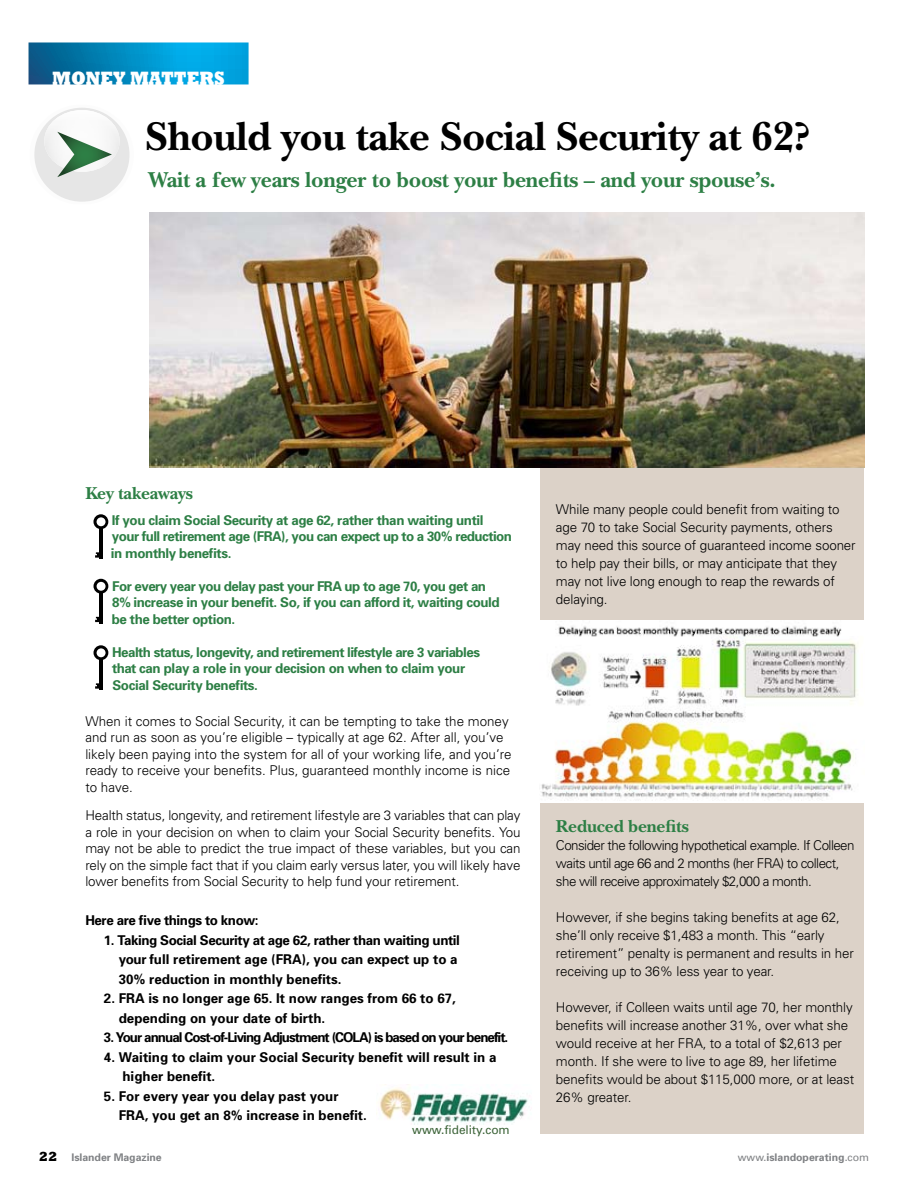
<style>
.page{position:relative;width:918px;height:1188px;background:#fff}
.page>*{position:absolute;margin:0;border:0;box-sizing:border-box;transform-origin:0 0}
.t1{font:700 42px "New Baskerville";letter-spacing:-.01em;color:#000}
.t2{font:700 22.5px "New Baskerville";letter-spacing:-.01em;color:#2d7f45}
.t3{font:800 19.8px "Rockwell";color:#fff;scale:.86 1}
.t4{font:700 18px "New Baskerville";letter-spacing:-.01em;color:#2d7f45}
.t5{font:300 13.5px/18px "Univers";letter-spacing:-.01em;color:#000}
.t6{font:700 13.5px/16.5px "Univers";letter-spacing:-.03em;color:#2d7f45}
.t7{font:700 13.5px/19.5px "Univers";color:#000}
.t8{font:300 13.5px/18px "Univers";letter-spacing:-.04em;color:#000}
.t9{font:700 13.5px "Univers";letter-spacing:-.07em;color:#000}
.t10{font:700 13.5px "Univers";letter-spacing:-.03em;color:#000}
.t11{font:800 13.5px "Rockwell";color:#000}
.t12{font:12px "Univers";color:#3d6439}
.t13{font:700 10.5px "Univers";letter-spacing:-.005em;color:#808285}
.s1{font-weight:400}
</style>
<div class="page">
<svg style="left:29px;top:42px;width:220px;height:42px;background:#048cc2"></svg>
<div style="left:540px;top:277px;width:324px;height:857px;background:#dcd2c8"></div>
<svg style="left:34px;top:108px;width:96px;height:94px"></svg>
<img style="left:379px;top:1087px;width:149px;height:37px">
<img style="left:150px;top:213px;width:715px;height:255px">
<img style="left:540px;top:621px;width:324px;height:181px">
<svg style="left:93px;top:514px;width:15px;height:15px"></svg>
<div style="left:97px;top:517px;width:9px;height:9px;background:#fff;border-radius:50%"></div>
<hr style="left:99px;top:528px;width:4px;height:31px;background:#000">
<svg style="left:95px;top:552px;width:4px;height:6px"></svg>
<svg style="left:94px;top:579px;width:14px;height:15px"></svg>
<div style="left:97px;top:582px;width:9px;height:9px;background:#fff;border-radius:50%"></div>
<hr style="left:99px;top:593px;width:4px;height:30px;background:#000">
<svg style="left:95px;top:617px;width:4px;height:5px"></svg>
<svg style="left:94px;top:645px;width:14px;height:15px"></svg>
<div style="left:97px;top:648px;width:9px;height:9px;background:#fff;border-radius:50%"></div>
<hr style="left:99px;top:659px;width:4px;height:31px;background:#000">
<svg style="left:95px;top:683px;width:4px;height:6px"></svg>
<p class="t3" style="left:52px;top:67px;width:202px">MONEY MATTERS</p>
<p class="t1" style="left:146px;top:112px;width:666px">Should you take Social Security at 62?</p>
<p class="t2" style="left:149px;top:167px;width:629px">Wait a few years longer to boost your benefits – and your spouse’s.</p>
<p class="t4" style="left:85px;top:483px;width:109px">Key takeaways</p>
<p class="t6" style="left:111px;top:511px;width:403px">If you claim Social Security at age 62, rather than waiting until your full retirement age (FRA), you can expect up to a 30% reduction in monthly benefits.</p>
<p class="t6" style="left:112px;top:577px;width:389px">For every year you delay past your FRA up to age 70, you get an<br>8% increase in your benefit. So, if you can afford it, waiting could be the better option.</p>
<p class="t6" style="left:112px;top:643px;width:369px">Health status, longevity, and retirement lifestyle are 3 variables that can play a role in your decision on when to claim your<br>Social Security benefits.</p>
<p class="t5" style="left:85px;top:713px;width:428px;line-height:16.5px">When it comes to Social Security, it can be tempting to take the money and run as soon as you’re eligible – typically at age 62. After all, you’ve likely been paying into the system for all of your working life, and you’re ready to receive your benefits. Plus, guaranteed monthly income is nice to have.</p>
<p class="t5" style="left:85px;top:807px;width:437px;line-height:16.5px;text-align:justify">Health status, longevity, and retirement lifestyle are 3 variables that can play a role in your decision on when to claim your Social Security benefits. You may not be able to predict the true impact of these variables, but you can rely on the simple fact that if you claim early versus later, you will likely have lower benefits from Social Security to help fund your retirement.</p>
<p class="t10" style="left:85px;top:912px;width:175px">Here are five things to know:</p>
<p class="t7" style="left:119px;top:930px;width:343px;text-indent:-15px">1. Taking Social Security at age 62, rather than waiting until your full retirement age (FRA), you can expect up to a<br>30% reduction in monthly benefits.</p>
<p class="t7" style="left:119px;top:988px;width:339px;text-indent:-15px">2. FRA is no longer age 65. It now ranges from 66 to 67, depending on your date of birth.</p>
<p class="t9" style="left:104px;top:1029px;width:406px">3. Your annual Cost-of-Living Adjustment (COLA) is based on your benefit.</p>
<p class="t7" style="left:122px;top:1047px;width:376px;text-indent:-19px">4. Waiting to claim your Social Security benefit will result in a higher benefit.</p>
<p class="t7" style="left:119px;top:1086px;width:250px;text-indent:-15px">5. For every year you delay past your<br>FRA, you get an 8% increase in benefit.</p>
<p class="t12" style="left:412px;top:1123px;width:99px">www.fidelity.com</p>
<p class="t5" style="left:556px;top:500px;width:301px">While many people could benefit from waiting to age 70 to take Social Security payments, others may need this source of guaranteed income sooner to help pay their bills, or may anticipate that they may not live long enough to reap the rewards of delaying.</p>
<p class="t4" style="left:556px;top:816px;width:134px">Reduced benefits</p>
<p class="t8" style="left:556px;top:836px;width:300px">Consider the following hypothetical example. If Colleen waits until age 66 and 2 months (her FRA) to collect, she will receive approximately $2,000 a month.</p>
<p class="t5" style="left:556px;top:908px;width:299px">However, if she begins taking benefits at age 62, she’ll only receive $1,483 a month. This “early retirement” penalty is permanent and results in her receiving up to 36% less year to year.</p>
<p class="t5" style="left:556px;top:998px;width:300px">However, if Colleen waits until age 70, her monthly benefits will increase another 31%, over what she would receive at her FRA, to a total of $2,613 per month. If she were to live to age 89, her lifetime benefits would be about $115,000 more, or at least 26% greater.</p>
<p class="t11" style="left:39px;top:1149px;width:20px">22</p>
<p class="t13" style="left:72px;top:1151px;width:92px">Islander Magazine</p>
<p class="t13" style="left:738px;top:1151px;width:133px"><span class="s1">www.</span>islandoperating<span class="s1">.com</span></p>
</div>
